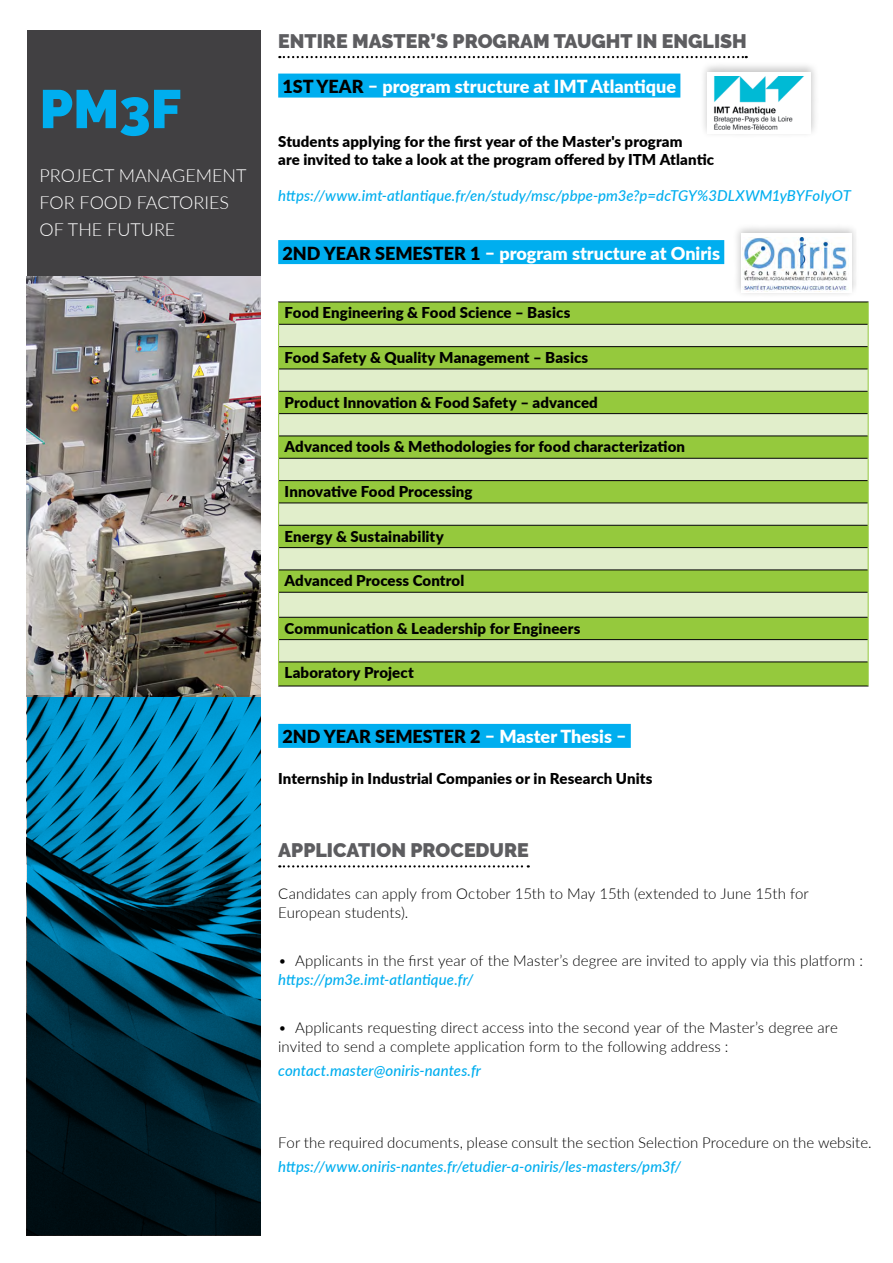
<style>
.page{position:relative;width:893px;height:1263px;background:#fff}
.page>*{position:absolute;margin:0;border:0;box-sizing:border-box;transform-origin:0 0}
.t1{font:900 54px "Raleway";color:#00aeef}
.t2{font:900 19.5px "Raleway";color:#5d5d60}
.t3{font:900 18px "Lato";color:#fff}
.t4{font:300 18px/27px "Lato";color:#fff}
.t5{font:900 18px "Lato";color:#000}
.t6{font:900 15px/18px "Lato";letter-spacing:.005em;color:#000}
.t7{font:300 15px/19.5px "Lato";letter-spacing:.005em;color:#000}
.t8{font:italic 500 15px "Lato";letter-spacing:.005em;color:#00aeef}
.s1{color:#000}
</style>
<div class="page">
<div style="left:27px;top:30px;width:234px;height:246px;background:#414042"></div>
<img style="left:27px;top:276px;width:234px;height:959px">
<svg style="left:279px;top:56px;width:468px;height:2px"></svg>
<div style="left:278px;top:74px;width:402px;height:24px;background:#00aeef"></div>
<div style="left:278px;top:240px;width:446px;height:24px;background:#00aeef"></div>
<div style="left:278px;top:724px;width:353px;height:24px;background:#00aeef"></div>
<svg style="left:279px;top:865px;width:250px;height:2px"></svg>
<div style="left:279px;top:303px;width:589px;height:383px;background:#95c93d"></div>
<svg style="left:279px;top:325px;width:589px;height:336px;background:#bbda87"></svg>
<hr style="left:278px;top:302px;width:590px;height:1px;background:#000">
<hr style="left:279px;top:324px;width:589px;height:1px;background:#000">
<hr style="left:279px;top:346px;width:589px;height:1px;background:#000">
<hr style="left:279px;top:369px;width:589px;height:1px;background:#000">
<hr style="left:279px;top:391px;width:589px;height:1px;background:#000">
<hr style="left:279px;top:413px;width:589px;height:1px;background:#000">
<hr style="left:279px;top:436px;width:589px;height:1px;background:#000">
<hr style="left:279px;top:458px;width:589px;height:1px;background:#000">
<hr style="left:279px;top:480px;width:589px;height:1px;background:#000">
<hr style="left:279px;top:502px;width:589px;height:1px;background:#000">
<hr style="left:279px;top:525px;width:589px;height:1px;background:#000">
<hr style="left:279px;top:547px;width:589px;height:1px;background:#000">
<hr style="left:279px;top:569px;width:589px;height:1px;background:#000">
<hr style="left:279px;top:592px;width:589px;height:1px;background:#000">
<hr style="left:279px;top:617px;width:589px;height:1px;background:#000">
<hr style="left:279px;top:639px;width:589px;height:1px;background:#000">
<hr style="left:279px;top:661px;width:589px;height:1px;background:#000">
<hr style="left:278px;top:686px;width:590px;height:1px;background:#000">
<svg style="left:278px;top:302px;width:1px;height:384px"></svg>
<svg style="left:868px;top:302px;width:1px;height:384px"></svg>
<div style="left:732px;top:222px;width:127px;height:76px;background:#000;opacity:.25"></div>
<div style="left:741px;top:234px;width:110px;height:59px;background:#fff"></div>
<img style="left:743px;top:237px;width:106px;height:55px">
<div style="left:699px;top:61px;width:119px;height:78px;background:#000;opacity:.25"></div>
<div style="left:707px;top:72px;width:103px;height:61px;background:#fff"></div>
<img style="left:714px;top:76px;width:90px;height:54px">
<h1 class="t1" style="left:40px;top:78px;width:143px">PM3F</h1>
<p class="t4" style="left:40px;top:162px;width:208px">Project Managem ent for Food Factories of the Future</p>
<h2 class="t2" style="left:278px;top:30px;width:14px">ENT</h2>
<h2 class="t2" style="left:317px;top:30px;width:66px">IRE MAST</h2>
<h2 class="t2" style="left:406px;top:30px;width:162px">ER’S PROGRAM TAUG</h2>
<h2 class="t2" style="left:606px;top:30px;width:70px">HT IN ENG</h2>
<h2 class="t2" style="left:703px;top:30px;width:46px">LISH</h2>
<p class="t5" style="left:282px;top:73px;width:59px">1st year</p>
<p class="t3" style="left:368px;top:73px;width:310px">– program structure at IMT Atlantique</p>
<p class="t6" style="left:278px;top:132px;width:437px">Students applying for the first year of the Master's program<br>are invited to take a look at the program offered by ITM Atlantic</p>
<p class="t8" style="left:278px;top:185px;width:574px">https://www.imt-atlantique.fr/en/study/msc/pbpe-pm3e?p=dcTGY%3DLXWM1yBYFoIyOT</p>
<p class="t5" style="left:282px;top:239px;width:66px">2nd year</p>
<p class="t5" style="left:375px;top:239px;width:23px">Semester</p>
<p class="t3" style="left:470px;top:239px;width:251px"><span class="s1">1</span> – program structure at Oniris</p>
<p class="t6" style="left:285px;top:303px;width:287px">Food Engineering &amp; Food Science – Basics</p>
<p class="t6" style="left:285px;top:348px;width:305px">Food Safety &amp; Quality Management – Basics</p>
<p class="t6" style="left:285px;top:392px;width:315px">Product Innovation &amp; Food Safety – advanced</p>
<p class="t6" style="left:285px;top:437px;width:402px">Advanced tools &amp; Methodologies for food characterization</p>
<p class="t6" style="left:285px;top:482px;width:189px">Innovative Food Processing</p>
<p class="t6" style="left:285px;top:526px;width:161px">Energy &amp; Sustainability</p>
<p class="t6" style="left:285px;top:571px;width:181px">Advanced Process Control</p>
<p class="t6" style="left:285px;top:618px;width:297px">Communication &amp; Leadership for Engineers</p>
<p class="t6" style="left:285px;top:663px;width:131px">Laboratory Project</p>
<p class="t5" style="left:282px;top:723px;width:66px">2nd year</p>
<p class="t5" style="left:375px;top:723px;width:23px">Semester</p>
<p class="t3" style="left:470px;top:723px;width:158px"><span class="s1">2</span> – Master Thesis –</p>
<p class="t6" style="left:278px;top:769px;width:376px">Internship in Industrial Companies or in Research Units</p>
<h2 class="t2" style="left:278px;top:839px;width:239px">APPLICATION PROCEDURE</h2>
<p class="t7" style="left:278px;top:883px;width:532px">Candidates can apply from October 15th to May 15th (extended to June 15th for<br>European students).</p>
<p class="t7" style="left:278px;top:950px;width:586px">• Applicants in the first year of the Master’s degree are invited to apply via this platform :</p>
<p class="t8" style="left:278px;top:969px;width:197px">https://pm3e.imt-atlantique.fr/</p>
<p class="t7" style="left:278px;top:1017px;width:561px">• Applicants requesting direct access into the second year of the Master’s degree are invited to send a complete application form to the following address :</p>
<p class="t8" style="left:278px;top:1060px;width:204px">contact.master@oniris-nantes.fr</p>
<p class="t7" style="left:278px;top:1132px;width:595px">For the required documents, please consult the section Selection Procedure on the website.</p>
<p class="t8" style="left:278px;top:1155px;width:404px">https://www.oniris-nantes.fr/etudier-a-oniris/les-masters/pm3f/</p>
</div>
